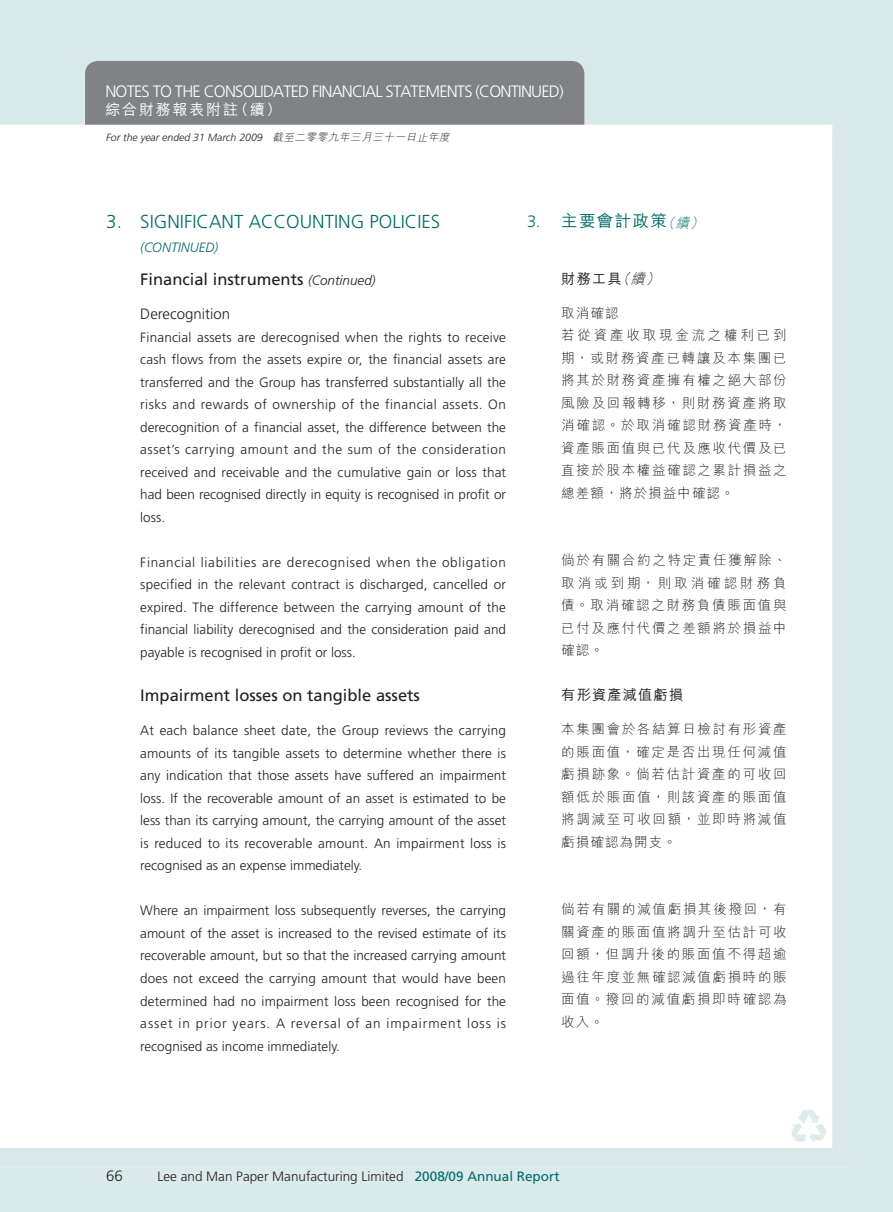
<style>
.page{position:relative;width:893px;height:1212px;background:#dbeaea}
.page>*{position:absolute;margin:0;border:0;box-sizing:border-box;transform-origin:0 0}
.t1{font:300 18.75px "Frutiger LT Std";color:#006c67}
.t2{font:16.5px "Frutiger LT Std";color:#231f20}
.t3{font:300 16.5px "Frutiger LT Std";letter-spacing:-.05em;color:#fff}
.t4{font:500 16.5px "M Hei HK";letter-spacing:.08em;color:#006c67}
.t5{font:300 15px "Frutiger LT Std";color:#231f20}
.t6{font:500 15px "M Hei HK";letter-spacing:.12em;color:#fff}
.t7{font:500 14.25px "M Hei HK";letter-spacing:.08em;color:#231f20}
.t8{font:300 13.5px/22.5px "Frutiger LT Std";color:#231f20;text-align:justify}
.t9{font:300 13.5px/22.5px "M Hei HK";letter-spacing:.125em;color:#231f20;text-align:justify}
.t10{font:italic 300 13.5px "Frutiger LT Std";color:#006c67}
.t11{font:italic 300 10.5px "Frutiger LT Std";color:#231f20}
.s1{font-family:"M Hei HK"}
.s2{font-weight:300;font-style:italic;font-size:13.5px}
.s3{font-family:"Frutiger LT Std";font-weight:300}
.s4{font-weight:300;font-style:italic}
.s5{font-weight:400;color:#006c67}
</style>
<div class="page">
<div style="left:0;top:72px;width:832px;height:1076px;background:#fff"></div>
<div style="left:85px;top:61px;width:499px;height:64px;background:#808285"></div>
<svg style="left:791px;top:1110px;width:35px;height:33px"></svg>
<p class="t3" style="left:105px;top:84px;width:460px">NOTES TO THE CONSOLIDATED FINANCIAL STATEMENTS (CONTINUED)</p>
<p class="t6" style="left:105px;top:104px;width:178px">綜合財務報表附註（續）</p>
<p class="t11" style="left:106px;top:133px;width:347px">For the year ended 31 March 2009 <span class="s1">截至二零零九年三月三十一日止年度</span></p>
<h1 class="t1" style="left:106px;top:214px;width:336px">3. SIGNIFICANT ACCOUNTING POLICIES</h1>
<p class="t10" style="left:140px;top:241px;width:80px">(CONTINUED)</p>
<p class="t2" style="left:140px;top:272px;width:237px">Financial instruments <span class="s2">(Continued)</span></p>
<p class="t5" style="left:140px;top:308px;width:91px">Derecognition</p>
<p class="t8" style="left:140px;top:327px;width:367px">Financial assets are derecognised when the rights to receive cash flows from the assets expire or, the financial assets are transferred and the Group has transferred substantially all the risks and rewards of ownership of the financial assets. On derecognition of a financial asset, the difference between the asset’s carrying amount and the sum of the consideration received and receivable and the cumulative gain or loss that had been recognised directly in equity is recognised in profit or loss.</p>
<p class="t8" style="left:140px;top:552px;width:367px">Financial liabilities are derecognised when the obligation specified in the relevant contract is discharged, cancelled or expired. The difference between the carrying amount of the financial liability derecognised and the consideration paid and payable is recognised in profit or loss.</p>
<p class="t2" style="left:140px;top:689px;width:281px">Impairment losses on tangible assets</p>
<p class="t8" style="left:140px;top:720px;width:367px">At each balance sheet date, the Group reviews the carrying amounts of its tangible assets to determine whether there is any indication that those assets have suffered an impairment loss. If the recoverable amount of an asset is estimated to be less than its carrying amount, the carrying amount of the asset is reduced to its recoverable amount. An impairment loss is recognised as an expense immediately.</p>
<p class="t8" style="left:140px;top:900px;width:367px">Where an impairment loss subsequently reverses, the carrying amount of the asset is increased to the revised estimate of its recoverable amount, but so that the increased carrying amount does not exceed the carrying amount that would have been determined had no impairment loss been recognised for the asset in prior years. A reversal of an impairment loss is recognised as income immediately.</p>
<p class="t4" style="left:527px;top:215px;width:180px"><span class="s3">3.</span> 主要會計政策<span class="s2">（續）</span></p>
<p class="t7" style="left:561px;top:273px;width:103px">財務工具<span class="s4">（續）</span></p>
<p class="t9" style="left:561px;top:303px;width:227px;text-align:left">取消確認<br>若從資產收取現金流之權利已到期，或財務資產已轉讓及本集團已將其於財務資產擁有權之絕大部份風險及回報轉移，則財務資產將取消確認。於取消確認財務資產時，資產賬面值與已代及應收代價及已直接於股本權益確認之累計損益之總差額，將於損益中確認。</p>
<p class="t9" style="left:561px;top:551px;width:227px">倘於有關合約之特定責任獲解除、取消或到期，則取消確認財務負債。取消確認之財務負債賬面值與已付及應付代價之差額將於損益中確認。</p>
<p class="t7" style="left:561px;top:689px;width:123px">有形資產減值虧損</p>
<p class="t9" style="left:561px;top:719px;width:227px">本集團會於各結算日檢討有形資產的賬面值，確定是否出現任何減值虧損跡象。倘若估計資產的可收回額低於賬面值，則該資產的賬面值將調減至可收回額，並即時將減值虧損確認為開支。</p>
<p class="t9" style="left:561px;top:899px;width:227px">倘若有關的減值虧損其後撥回，有關資產的賬面值將調升至估計可收回額，但調升後的賬面值不得超逾過往年度並無確認減值虧損時的賬面值。撥回的減值虧損即時確認為收入。</p>
<p class="t5" style="left:106px;top:1170px;width:18px">66</p>
<p class="t8" style="left:157px;top:1165px;width:404px">Lee and Man Paper Manufacturing Limited <span class="s5">2008/09 Annual Report</span></p>
</div>
